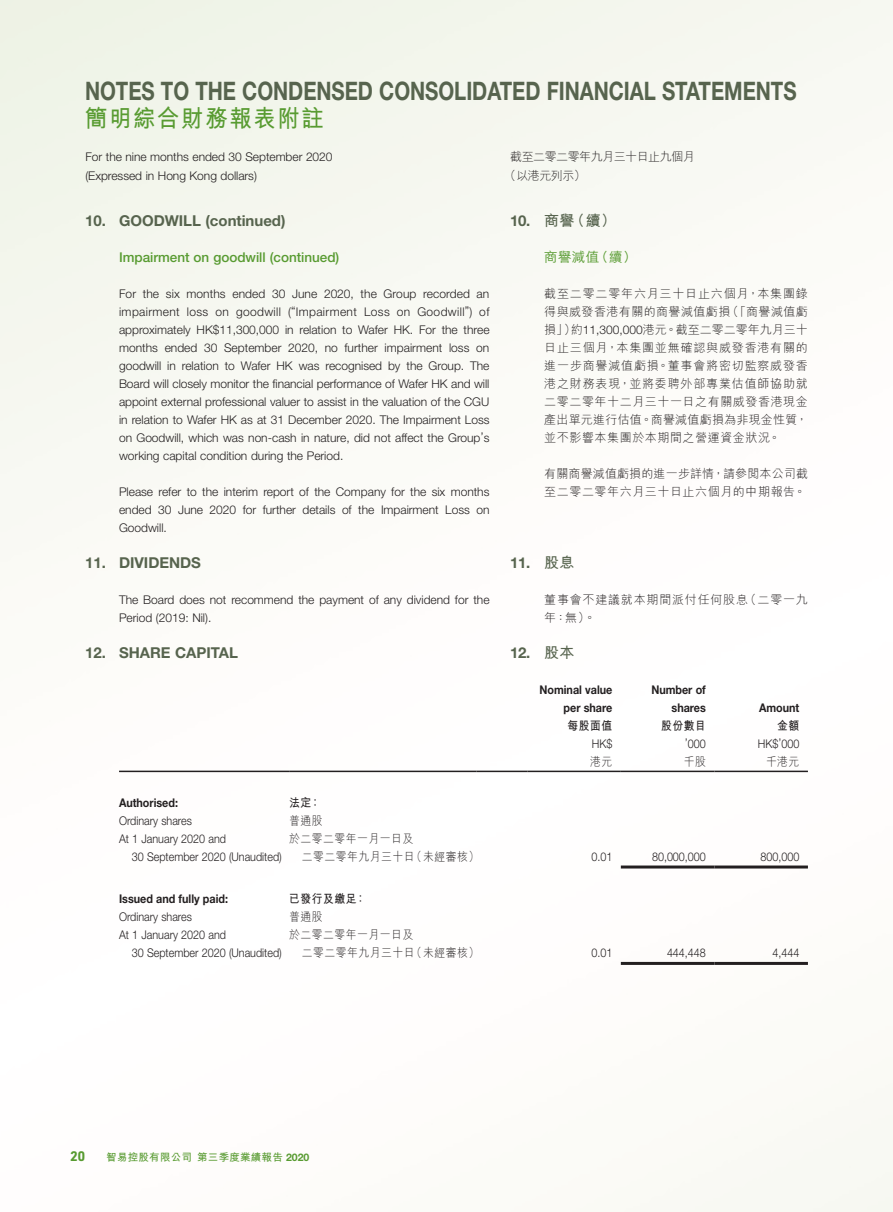
<style>
.page{position:relative;width:893px;height:1212px;background:#fff}
.page>*{position:absolute;margin:0;border:0;box-sizing:border-box;transform-origin:0 0}
.t1{font:700 25.5px "Helvetica Neue LT Std";color:#57644e;scale:.8 1}
.t2{font:700 24px "M Hei HK";letter-spacing:.08em;color:#589b31;scale:.93 1}
.Heading_1{font:700 15px "Helvetica Neue LT Std";color:#57644e}
.C_Heading_1{font:700 15px "Helvetica Neue LT Std";color:#57644e}
.C_Heading_1-2{font:700 15px "M Hei HK";color:#57644e}
.Heading_2{font:500 13.5px "Helvetica Neue LT Std";color:#589b31}
.C_Heading_2{font:500 13.5px "M Hei HK";color:#589b31}
.t3{font:700 13.5px "URWDIN";color:#589b31}
.Body_Text{font:300 12px/18px "Helvetica Neue LT Std";color:#231f20}
.C_Body_Text{font:300 12px/18px "M Hei HK";letter-spacing:.05em;color:#231f20;text-align:justify}
.Body_Text-2{font:300 12px/18px "Helvetica Neue LT Std";color:#231f20;scale:.9 1}
.Body_Text-3{font:700 12px "Helvetica Neue LT Std";color:#231f20;scale:.9 1}
.Body_Text-4{font:300 12px/18px "M Hei HK";letter-spacing:.05em;color:#231f20;scale:.9 1}
.C_Body_Text-2{font:300 12px/18px "M Hei HK";letter-spacing:.03em;color:#231f20}
.C_Body_Text-3{font:300 12px/18.5px "M Hei HK";letter-spacing:-.04em;color:#231f20}
.Body_Text-5{font:700 12px "M Hei HK";letter-spacing:.05em;color:#231f20;scale:.9 1}
.t4{font:700 10.5px "M Hei HK";letter-spacing:.025em;color:#589b31}
.s1{font-family:"Helvetica Neue LT Std"}
.s2{font-family:"M Hei HK"}
</style>
<div class="page">
<hr style="left:119px;top:771px;width:170px;height:1px;background:#231f20">
<hr style="left:289px;top:771px;width:187px;height:1px;background:#231f20">
<hr style="left:476px;top:771px;width:51px;height:1px;background:#231f20">
<hr style="left:527px;top:771px;width:94px;height:1px;background:#231f20">
<hr style="left:621px;top:771px;width:93px;height:1px;background:#231f20">
<hr style="left:714px;top:771px;width:94px;height:1px;background:#231f20">
<hr style="left:621px;top:865px;width:93px;height:3px;background:#231f20">
<hr style="left:714px;top:865px;width:94px;height:3px;background:#231f20">
<hr style="left:621px;top:962px;width:93px;height:3px;background:#231f20">
<hr style="left:714px;top:962px;width:94px;height:3px;background:#231f20">
<h1 class="t1" style="left:85px;top:75px;width:891px">NOTES TO THE CONDENSED CONSOLIDATED FINANCIAL STATEMENTS</h1>
<h2 class="t2" style="left:85px;top:101px;width:258px">簡明綜合財務報表附註</h2>
<p class="Body_Text" style="left:85px;top:148px;width:249px;line-height:18.5px">For the nine months ended 30 September 2020 (Expressed in Hong Kong dollars)</p>
<p class="C_Body_Text-3" style="left:504px;top:148px;width:192px;text-indent:6px">截至二零二零年九月三十日止九個月（以港元列示）</p>
<p class="Heading_1" style="left:85px;top:211px;width:202px">10. GOODWILL (continued)</p>
<p class="Heading_2" style="left:119px;top:249px;width:222px">Impairment on goodwill (continued)</p>
<p class="Body_Text" style="left:119px;top:284px;width:372px;text-align:justify">For the six months ended 30 June 2020, the Group recorded an impairment loss on goodwill (“Impairment Loss on Goodwill”) of approximately HK$11,300,000 in relation to Wafer HK. For the three months ended 30 September 2020, no further impairment loss on goodwill in relation to Wafer HK was recognised by the Group. The Board will closely monitor the financial performance of Wafer HK and will appoint external professional valuer to assist in the valuation of the CGU in relation to Wafer HK as at 31 December 2020. The Impairment Loss on Goodwill, which was non-cash in nature, did not affect the Group’s working capital condition during the Period.</p>
<p class="Body_Text" style="left:119px;top:482px;width:372px;text-align:justify">Please refer to the interim report of the Company for the six months ended 30 June 2020 for further details of the Impairment Loss on Goodwill.</p>
<p class="Heading_1" style="left:85px;top:553px;width:117px">11. DIVIDENDS</p>
<p class="Body_Text" style="left:119px;top:590px;width:372px">The Board does not recommend the payment of any dividend for the<br>Period (2019: Nil).</p>
<p class="Heading_1" style="left:85px;top:643px;width:154px">12. SHARE CAPITAL</p>
<p class="Body_Text-3" style="left:119px;top:795px;width:67px">Authorised:</p>
<p class="Body_Text-5" style="left:289px;top:793px;width:37px">法定：</p>
<p class="Body_Text-2" style="left:119px;top:811px;width:82px">Ordinary shares</p>
<p class="Body_Text-4" style="left:289px;top:811px;width:39px">普通股</p>
<p class="Body_Text-2" style="left:132px;top:829px;width:168px;text-indent:-13px">At 1 January 2020 and<br>30 September 2020 (Unaudited)</p>
<p class="Body_Text-4" style="left:302px;top:829px;width:199px;text-indent:-13px">於二零二零年一月一日及<br>二零二零年九月三十日（未經審核）</p>
<p class="Body_Text-3" style="left:119px;top:891px;width:123px">Issued and fully paid:</p>
<p class="Body_Text-5" style="left:289px;top:890px;width:87px">已發行及繳足：</p>
<p class="Body_Text-2" style="left:119px;top:907px;width:82px">Ordinary shares</p>
<p class="Body_Text-4" style="left:289px;top:907px;width:39px">普通股</p>
<p class="Body_Text-2" style="left:132px;top:925px;width:168px;text-indent:-13px">At 1 January 2020 and<br>30 September 2020 (Unaudited)</p>
<p class="Body_Text-4" style="left:302px;top:925px;width:199px;text-indent:-13px">於二零二零年一月一日及<br>二零二零年九月三十日（未經審核）</p>
<p class="C_Heading_1-2" style="left:510px;top:210px;width:107px"><span class="s1">10.</span> 商譽（續）</p>
<p class="C_Heading_2" style="left:544px;top:247px;width:94px">商譽減值（續）</p>
<p class="C_Body_Text" style="left:544px;top:284px;width:265px">截至二零二零年六月三十日止六個月，本集團錄得與威發香港有關的商譽減值虧損（「商譽減值虧損」）約<span class="s1">11,300,000</span>港元。截至二零二零年九月三十日止三個月，本集團並無確認與威發香港有關的進一步商譽減值虧損。董事會將密切監察威發香港之財務表現，並將委聘外部專業估值師協助就二零二零年十二月三十一日之有關威發香港現金產出單元進行估值。商譽減值虧損為非現金性質，並不影響本集團於本期間之營運資金狀況。</p>
<p class="C_Body_Text-2" style="left:544px;top:464px;width:265px">有關商譽減值虧損的進一步詳情，請參閱本公司截至二零二零年六月三十日止六個月的中期報告。</p>
<p class="C_Heading_1" style="left:510px;top:553px;width:66px">11. <span class="s2">股息</span></p>
<p class="C_Body_Text" style="left:544px;top:590px;width:265px">董事會不建議就本期間派付任何股息（二零一九年：無）。</p>
<p class="C_Heading_1" style="left:510px;top:643px;width:66px">12. <span class="s2">股本</span></p>
<p class="Body_Text-3" style="left:539px;top:682px;width:82px">Nominal value</p>
<p class="Body_Text-3" style="left:564px;top:700px;width:56px">per share</p>
<p class="Body_Text-3" style="left:651px;top:682px;width:62px">Number of</p>
<p class="Body_Text-3" style="left:672px;top:700px;width:40px">shares</p>
<p class="Body_Text-3" style="left:759px;top:700px;width:46px">Amount</p>
<p class="Body_Text-5" style="left:568px;top:717px;width:51px">每股面值</p>
<p class="Body_Text-5" style="left:661px;top:717px;width:51px">股份數目</p>
<p class="Body_Text-5" style="left:777px;top:717px;width:26px">金額</p>
<p class="Body_Text-2" style="left:592px;top:734px;width:24px">HK$</p>
<p class="Body_Text-2" style="left:685px;top:734px;width:25px">’000</p>
<p class="Body_Text-2" style="left:758px;top:734px;width:48px">HK$’000</p>
<p class="Body_Text-4" style="left:590px;top:752px;width:26px">港元</p>
<p class="Body_Text-4" style="left:684px;top:752px;width:26px">千股</p>
<p class="Body_Text-4" style="left:766px;top:752px;width:39px">千港元</p>
<p class="Body_Text-2" style="left:591px;top:847px;width:25px">0.01</p>
<p class="Body_Text-2" style="left:652px;top:847px;width:61px">80,000,000</p>
<p class="Body_Text-2" style="left:760px;top:847px;width:45px">800,000</p>
<p class="Body_Text-2" style="left:591px;top:943px;width:25px">0.01</p>
<p class="Body_Text-2" style="left:667px;top:943px;width:45px">444,448</p>
<p class="Body_Text-2" style="left:772px;top:943px;width:31px">4,444</p>
<p class="t3" style="left:71px;top:1147px;width:16px">20</p>
<p class="t4" style="left:106px;top:1149px;width:205px">智易控股有限公司第三季度業績報告 <span class="s1">2020</span></p>
</div>
